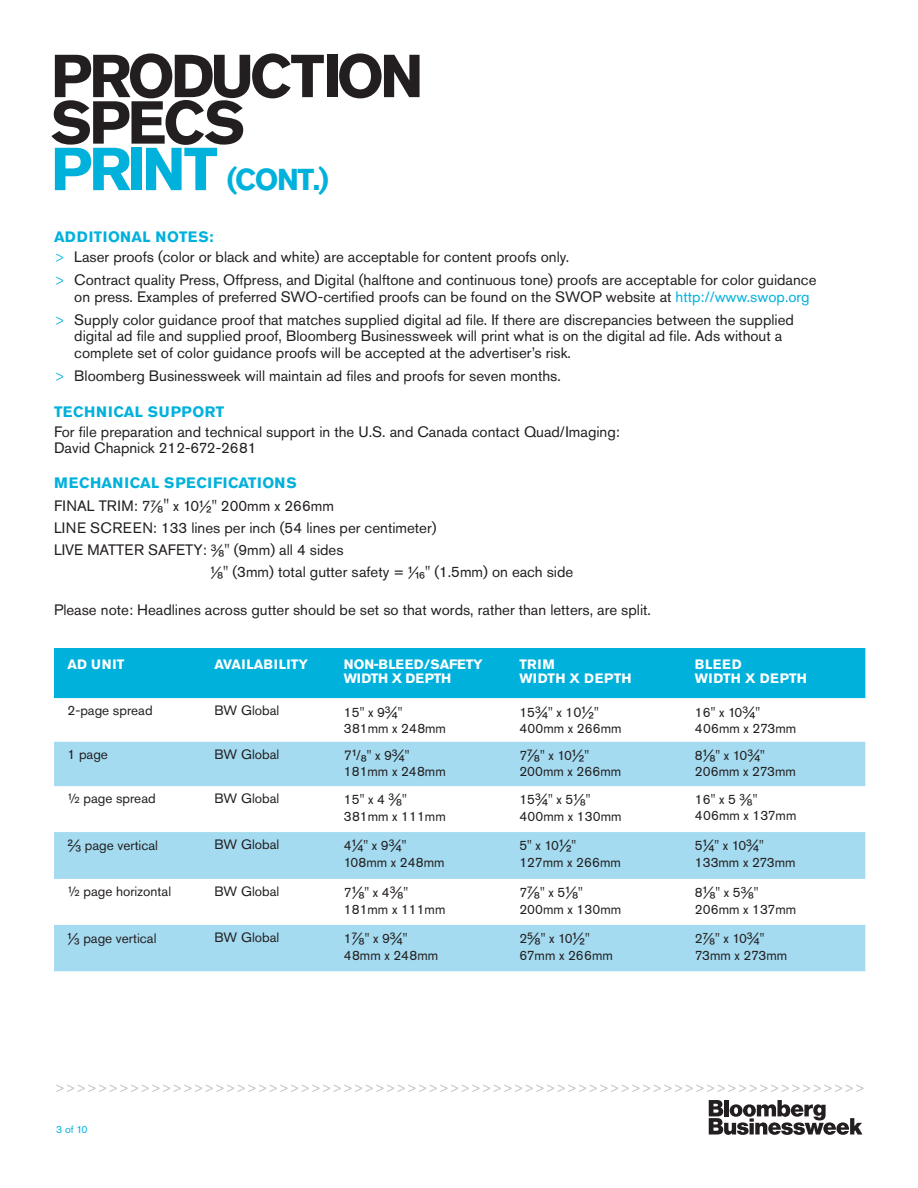
<style>
.page{position:relative;width:918px;height:1188px;background:#fff}
.page>*{position:absolute;margin:0;border:0;box-sizing:border-box;transform-origin:0 0}
.t1{font:700 60px "Akzidenz Grotesk Std";letter-spacing:-.07em;color:#231f20}
.t2{font:700 60px "Akzidenz Grotesk Std";letter-spacing:-.05em;color:#231f20}
.t3{font:700 30px "Akzidenz Grotesk Std";color:#00b1dc}
.TEXT_W_BULLECTS{font:15px/16.5px "Akzidenz Grotesk Std";color:#231f20}
.TEXT_01{font:15px/16.5px "Akzidenz Grotesk Std";color:#231f20}
.SUBTILE_01{font:700 15px "Akzidenz Grotesk Std";letter-spacing:.025em;color:#00b1dc}
.t4{font:13.5px/16.5px "Akzidenz Grotesk Std";color:#231f20}
.t5{font:700 13.5px/14.4px "Akzidenz Grotesk Std";letter-spacing:.015em;color:#fff}
.t6{font:700 13.5px/14.4px "Akzidenz Grotesk Std";letter-spacing:-.015em;color:#fff}
.t7{font:700 13.5px/14.4px "Akzidenz Grotesk Std";letter-spacing:.035em;color:#fff}
.t8{font:10.5px "Akzidenz Grotesk BE";color:#babbbe}
.TEXT_01-2{font:10.5px "Akzidenz Grotesk Std";color:#00b1dc}
.s1{font-size:60px}
.s2{font-weight:300;color:#00b1dc}
.s3{color:#00b1dc}
.s4{font-family:"BW Haas Text 55 Roman";font-size:13.95px}
.s5{font-size:16.5px}
.s6{font-size:13.95px}
.s7{font-family:"BW Haas Text 55 Roman"}
</style>
<div class="page">
<svg style="left:709px;top:1100px;width:154px;height:35px"></svg>
<div style="left:54px;top:648px;width:811px;height:50px;background:#00b1dc"></div>
<svg style="left:54px;top:698px;width:811px;height:44px"></svg>
<svg style="left:54px;top:742px;width:811px;height:229px;fill:#a4dbf0"></svg>
<p class="t1" style="left:51px;top:42px;width:374px">PRODUCTION</p>
<p class="t2" style="left:51px;top:88px;width:196px">SPECS</p>
<p class="t3" style="left:51px;top:162px;width:280px"><span class="s1">PRINT</span> (CONT.)</p>
<p class="SUBTILE_01" style="left:54px;top:228px;width:161px">ADDITIONAL NOTES:</p>
<p class="TEXT_W_BULLECTS" style="left:54px;top:248px;width:517px"><span class="s2">&gt;</span> Laser proofs (color or black and white) are acceptable for content proofs only.</p>
<p class="TEXT_W_BULLECTS" style="left:74px;top:272px;width:744px;text-indent:-20px"><span class="s2">&gt;</span> Contract quality Press, Offpress, and Digital (halftone and continuous tone) proofs are acceptable for color guidance on press. Examples of preferred SWO-certified proofs can be found on the SWOP website at <span class="s3">http://www.swop.org</span></p>
<p class="TEXT_W_BULLECTS" style="left:74px;top:311px;width:721px;text-indent:-20px"><span class="s2">&gt;</span> Supply color guidance proof that matches supplied digital ad file. If there are discrepancies between the supplied digital ad file and supplied proof, Bloomberg Businessweek will print what is on the digital ad file. Ads without a complete set of color guidance proofs will be accepted at the advertiser’s risk.</p>
<p class="TEXT_W_BULLECTS" style="left:54px;top:368px;width:508px"><span class="s2">&gt;</span> Bloomberg Businessweek will maintain ad files and proofs for seven months.</p>
<p class="SUBTILE_01" style="left:54px;top:403px;width:172px">TECHNICAL SUPPORT</p>
<p class="TEXT_01" style="left:54px;top:423px;width:567px">For file preparation and technical support in the U.S. and Canada contact Quad/Imaging:<br>David Chapnick 212-672-2681</p>
<p class="SUBTILE_01" style="left:54px;top:474px;width:244px">MECHANICAL SPECIFICATIONS</p>
<p class="TEXT_01" style="left:54px;top:498px;width:282px">FINAL TRIM: 7<span class="s4">7/8</span><span class="s5">"</span> x 10<span class="s4">½</span>" 200mm x 266mm</p>
<p class="TEXT_01" style="left:54px;top:519px;width:384px">LINE SCREEN: 133 lines per inch (54 lines per centimeter)</p>
<p class="TEXT_01" style="left:54px;top:541px;width:291px">LIVE MATTER SAFETY: <span class="s4">⅜</span>" (9mm) all 4 sides</p>
<p class="TEXT_01" style="left:211px;top:563px;width:364px"><span class="s4">⅛</span>" (3mm) total gutter safety = <span class="s4">¹⁄16</span>" (1.5mm) on each side</p>
<p class="TEXT_01" style="left:54px;top:602px;width:598px">Please note: Headlines across gutter should be set so that words, rather than letters, are split.</p>
<p class="t5" style="left:68px;top:657px;width:58px">AD UNIT</p>
<p class="t5" style="left:214px;top:657px;width:95px">AVAILABILITY</p>
<p class="t6" style="left:344px;top:657px;width:140px">NON-BLEED/SAFETY<br>WIDTH X DEPTH</p>
<p class="t5" style="left:519px;top:657px;width:114px">TRIM<br>WIDTH X DEPTH</p>
<p class="t7" style="left:695px;top:657px;width:114px">BLEED<br>WIDTH X DEPTH</p>
<p class="t4" style="left:68px;top:702px;width:87px">2-page spread</p>
<p class="t4" style="left:214px;top:702px;width:66px">BW Global</p>
<p class="t4" style="left:344px;top:703px;width:104px">15" x 9<span class="s4">¾</span>"<br>381mm x 248mm</p>
<p class="t4" style="left:519px;top:703px;width:104px">15<span class="s4">¾</span>" x 1<span class="s6">0</span><span class="s4">½</span>"<br>400mm x 266mm</p>
<p class="t4" style="left:695px;top:703px;width:103px">16" x 10<span class="s4">¾</span>"<br>406mm x 273mm</p>
<p class="t4" style="left:67px;top:746px;width:42px">1 page</p>
<p class="t4" style="left:214px;top:746px;width:66px">BW Global</p>
<p class="t4" style="left:344px;top:747px;width:103px"><span class="s6">7</span><span class="s4">¹</span><span class="s6">/</span><span class="s4">8</span>" x 9<span class="s4">¾</span>"<br>181mm x 248mm</p>
<p class="t4" style="left:519px;top:747px;width:103px">7<span class="s4">⅞</span>" x 10<span class="s4">½</span>"<br>200mm x 266mm</p>
<p class="t4" style="left:695px;top:747px;width:102px">8<span class="s4">⅛</span>" x 10<span class="s4">¾</span>"<br>206mm x 273mm</p>
<p class="t4" style="left:68px;top:790px;width:90px"><span class="s6">1/2</span> page spread</p>
<p class="t4" style="left:214px;top:790px;width:66px">BW Global</p>
<p class="t4" style="left:344px;top:791px;width:103px">15" x 4 <span class="s4">3/8</span>"<br>381mm x 111mm</p>
<p class="t4" style="left:519px;top:791px;width:104px">15<span class="s4">¾</span>" x 5<span class="s7">⅛</span>"<br>400mm x 130mm</p>
<p class="t4" style="left:695px;top:791px;width:103px">16" x 5 <span class="s7">⅜</span>"<br>406mm x 137mm</p>
<p class="t4" style="left:68px;top:837px;width:92px"><span class="s4">⅔</span> page vertical</p>
<p class="t4" style="left:214px;top:836px;width:66px">BW Global</p>
<p class="t4" style="left:344px;top:837px;width:102px">4<span class="s4">¼</span>" x 9<span class="s4">¾</span>"<br>108mm x 248mm</p>
<p class="t4" style="left:519px;top:837px;width:103px">5" x 10<span class="s4">½</span>"<br>127mm x 266mm</p>
<p class="t4" style="left:695px;top:837px;width:102px">5<span class="s4">¼</span>" x 10<span class="s4">¾</span>"<br>133mm x 273mm</p>
<p class="t4" style="left:68px;top:883px;width:105px"><span class="s6">1/2</span> page horizontal</p>
<p class="t4" style="left:214px;top:883px;width:66px">BW Global</p>
<p class="t4" style="left:344px;top:884px;width:103px">7<span class="s4">⅛</span>" x 4<span class="s4">⅜</span>"<br>181mm x 111mm</p>
<p class="t4" style="left:519px;top:884px;width:103px">7<span class="s4">⅞</span>" x 5<span class="s4">⅛</span>"<br>200mm x 130mm</p>
<p class="t4" style="left:695px;top:884px;width:103px">8<span class="s4">⅛</span>" x 5<span class="s7">⅜</span>"<br>206mm x 137mm</p>
<p class="t4" style="left:67px;top:930px;width:90px"><span class="s7">⅓</span> page vertical</p>
<p class="t4" style="left:214px;top:929px;width:66px">BW Global</p>
<p class="t4" style="left:344px;top:930px;width:96px">1<span class="s4">⅞</span>" x 9<span class="s4">¾</span>"<br>48mm x 248mm</p>
<p class="t4" style="left:519px;top:930px;width:95px">2<span class="s4">5/8</span>" x 10<span class="s4">½</span>"<br>67mm x 266mm</p>
<p class="t4" style="left:695px;top:930px;width:94px">2<span class="s7">⅞</span>" x 10<span class="s4">¾</span>"<br>73mm x 273mm</p>
<p class="t8" style="left:57px;top:1082px;width:809px">&gt; &gt; &gt; &gt; &gt; &gt; &gt; &gt; &gt; &gt; &gt; &gt; &gt; &gt; &gt; &gt; &gt; &gt; &gt; &gt; &gt; &gt; &gt; &gt; &gt; &gt; &gt; &gt; &gt; &gt; &gt; &gt; &gt; &gt; &gt; &gt; &gt; &gt; &gt; &gt; &gt; &gt; &gt; &gt; &gt; &gt; &gt; &gt; &gt; &gt; &gt; &gt; &gt; &gt; &gt; &gt; &gt; &gt; &gt; &gt; &gt; &gt; &gt; &gt; &gt; &gt; &gt; &gt; &gt; &gt; &gt; &gt; &gt; &gt; &gt; &gt;</p>
<p class="TEXT_01-2" style="left:56px;top:1123px;width:33px">3 of 10</p>
</div>
